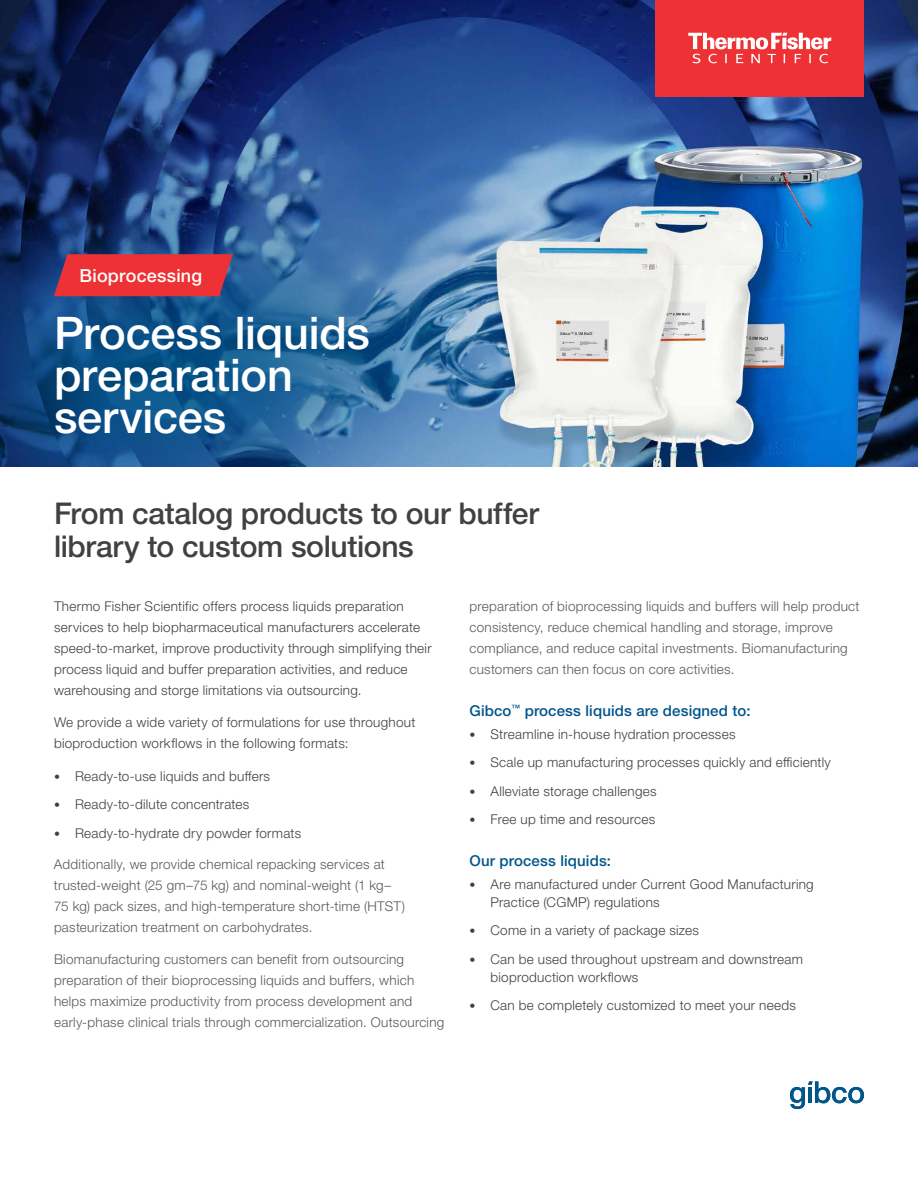
<style>
.page{position:relative;width:918px;height:1188px;background:#fff}
.page>*{position:absolute;margin:0;border:0;box-sizing:border-box;transform-origin:0 0}
.t1{font:500 45px/42px "Helvetica Neue LTW1 G";letter-spacing:-.005em;color:#fff}
.t2{font:500 30px/33px "Helvetica Neue LTW1 G";letter-spacing:-.01em;color:#414042}
.t3{font:500 18px "Helvetica Neue LTW1 G";letter-spacing:.01em;color:#fff}
.t4{font:500 15px "Helvetica Neue LTW1 G";letter-spacing:.01em;color:#00558a}
.t5{font:300 13.5px/21px "Helvetica Neue LTW1 G";letter-spacing:.02em;color:#414042}
.t6{font:300 13.5px/21px "Helvetica Neue LTW1 G";letter-spacing:.02em;color:#58595b}
.s1{font-size:12px}
</style>
<div class="page">
<img style="left:0;top:0;width:918px;height:467px">
<svg style="left:0;top:172px;width:503px;height:295px;background:#2e6297"></svg>
<svg style="left:54px;top:254px;width:179px;height:42px;background:#dc323a"></svg>
<svg style="left:790px;top:1081px;width:74px;height:28px"></svg>
<div style="left:656px;top:0;width:208px;height:96px;background:#ee3134"></div>
<svg style="left:688px;top:33px;width:143px;height:30px"></svg>
<h3 class="t3" style="left:80px;top:264px;width:124px">Bioprocessing</h3>
<h1 class="t1" style="left:54px;top:312px;width:318px">Process liquids preparation services</h1>
<h2 class="t2" style="left:54px;top:497px;width:487px">From catalog products to our buffer library to custom solutions</h2>
<p class="t5" style="left:54px;top:596px;width:379px">Thermo Fisher Scientific offers process liquids preparation services to help biopharmaceutical manufacturers accelerate speed-to-market, improve productivity through simplifying their process liquid and buffer preparation activities, and reduce warehousing and storge limitations via outsourcing.</p>
<p class="t5" style="left:54px;top:711px;width:363px">We provide a wide variety of formulations for use throughout bioproduction workflows in the following formats:</p>
<p class="t5" style="left:54px;top:765px;width:218px"><span class="s1">•</span> Ready-to-use liquids and buffers</p>
<p class="t5" style="left:54px;top:794px;width:197px"><span class="s1">•</span> Ready-to-dilute concentrates</p>
<p class="t5" style="left:54px;top:822px;width:249px"><span class="s1">•</span> Ready-to-hydrate dry powder formats</p>
<p class="t6" style="left:54px;top:854px;width:352px">Additionally, we provide chemical repacking services at trusted‑weight (25 gm–75 kg) and nominal-weight (1 kg– 75 kg) pack sizes, and high-temperature short-time (HTST) pasteurization treatment on carbohydrates.</p>
<p class="t6" style="left:54px;top:948px;width:392px">Biomanufacturing customers can benefit from outsourcing preparation of their bioprocessing liquids and buffers, which helps maximize productivity from process development and early-phase clinical trials through commercialization. Outsourcing</p>
<p class="t6" style="left:470px;top:596px;width:392px">preparation of bioprocessing liquids and buffers will help product consistency, reduce chemical handling and storage, improve compliance, and reduce capital investments. Biomanufacturing customers can then focus on core activities.</p>
<p class="t4" style="left:470px;top:702px;width:283px">Gibco<sup>™</sup> process liquids are designed to:</p>
<p class="t5" style="left:470px;top:723px;width:268px"><span class="s1">•</span> Streamline in-house hydration processes</p>
<p class="t5" style="left:470px;top:752px;width:363px"><span class="s1">•</span> Scale up manufacturing processes quickly and efficiently</p>
<p class="t5" style="left:470px;top:780px;width:189px"><span class="s1">•</span> Alleviate storage challenges</p>
<p class="t5" style="left:470px;top:809px;width:187px"><span class="s1">•</span> Free up time and resources</p>
<p class="t4" style="left:470px;top:852px;width:143px">Our process liquids:</p>
<p class="t5" style="left:490px;top:875px;width:325px;line-height:18px;text-indent:-21px"><span class="s1">•</span> Are manufactured under Current Good Manufacturing<br>Practice (CGMP) regulations</p>
<p class="t5" style="left:470px;top:920px;width:231px"><span class="s1">•</span> Come in a variety of package sizes</p>
<p class="t5" style="left:490px;top:950px;width:314px;line-height:18px;text-indent:-21px"><span class="s1">•</span> Can be used throughout upstream and downstream bioproduction workflows</p>
<p class="t5" style="left:470px;top:995px;width:328px"><span class="s1">•</span> Can be completely customized to meet your needs</p>
</div>
